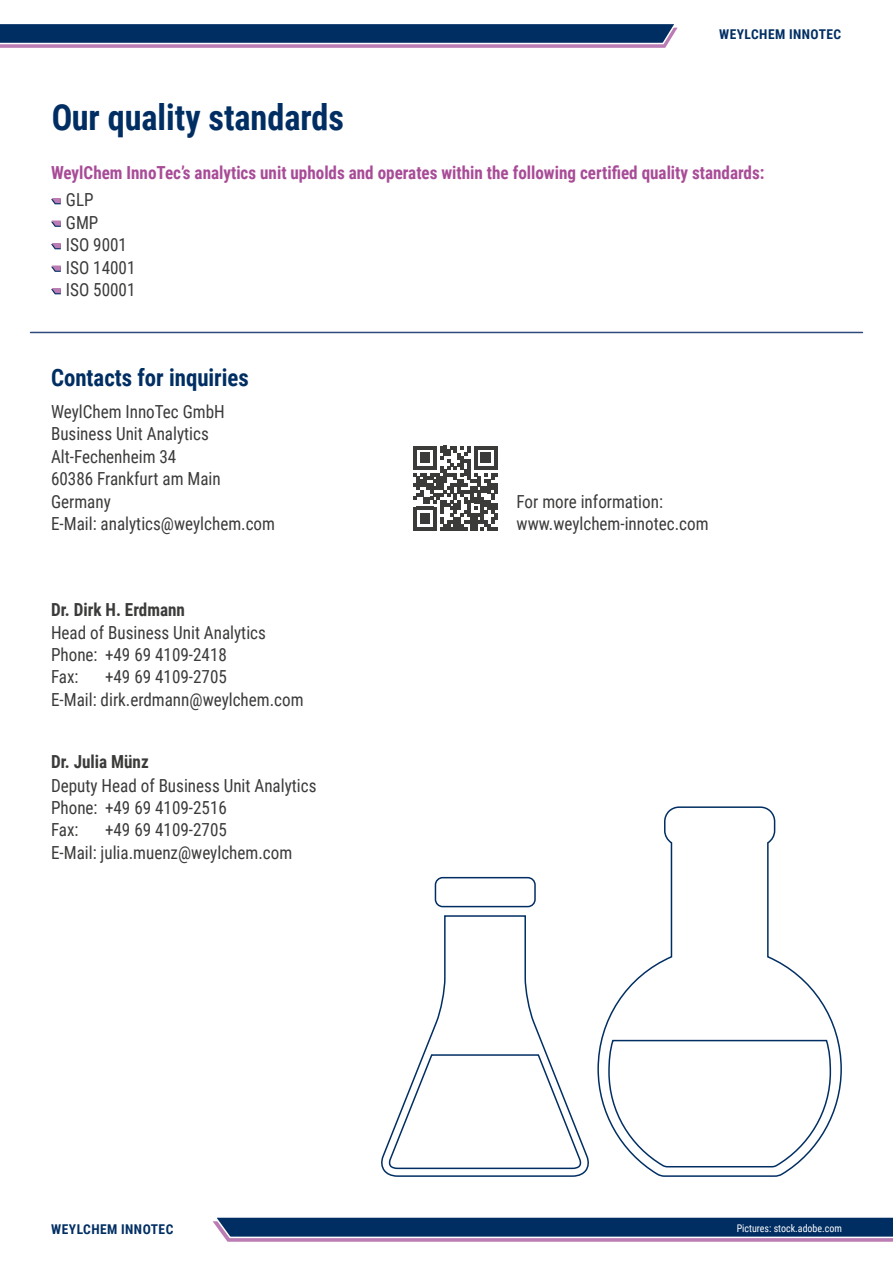
<style>
.page{position:relative;width:893px;height:1263px;background:#fff}
.page>*{position:absolute;margin:0;border:0;box-sizing:border-box;transform-origin:0 0}
.t1{font:700 36px "Roboto Condensed";color:#002e63;scale:.95 1}
.t2{font:700 24px "Roboto Condensed";color:#002e63;scale:.95 1}
.t3{font:18px/22.4px "Roboto Condensed";color:#3b3b3a;scale:.95 1}
.t4{font:700 18px "Roboto Condensed";color:#a84b97;scale:.95 1}
.t5{font:700 18px "Roboto Condensed";color:#3b3b3a;scale:.95 1}
.t6{font:700 13.5px "Roboto Condensed";letter-spacing:.035em;color:#002e63}
.t7{font:10.5px "Roboto Condensed";color:#fff;scale:.95 1}
</style>
<div class="page">
<svg style="left:0;top:24px;width:678px;height:24px;background:#314b7c"></svg>
<svg style="left:212px;top:1217px;width:681px;height:25px;background:#37507f"></svg>
<svg style="left:413px;top:446px;width:85px;height:84px"></svg>
<svg style="left:51px;top:198px;width:10px;height:6px"></svg>
<svg style="left:51px;top:220px;width:10px;height:7px"></svg>
<svg style="left:51px;top:243px;width:10px;height:6px"></svg>
<svg style="left:51px;top:265px;width:10px;height:7px"></svg>
<svg style="left:51px;top:288px;width:10px;height:6px"></svg>
<hr style="left:31px;top:332px;width:831px;height:1px;background:#2e4a7d">
<svg style="left:597px;top:806px;width:245px;height:371px"></svg>
<svg style="left:607px;top:1039px;width:225px;height:129px"></svg>
<svg style="left:381px;top:876px;width:208px;height:301px"></svg>
<h1 class="t1" style="left:51px;top:92px;width:310px">Our quality standards</h1>
<p class="t6" style="left:719px;top:25px;width:124px">WEYLCHEM INNOTEC</p>
<p class="t4" style="left:51px;top:160px;width:753px">WeylChem InnoTec’s analytics unit upholds and operates within the following certified quality standards:</p>
<p class="t3" style="left:66px;top:188px;width:75px">GLP<br>GMP<br>ISO 9001<br>ISO 14001<br>ISO 50001</p>
<h2 class="t2" style="left:51px;top:361px;width:210px">Contacts for inquiries</h2>
<p class="t3" style="left:51px;top:400px;width:237px">WeylChem InnoTec GmbH<br>Business Unit Analytics<br>Alt-Fechenheim 34<br>60386 Frankfurt am Main<br>Germany<br>E-Mail: analytics@weylchem.com</p>
<p class="t5" style="left:51px;top:597px;width:142px">Dr. Dirk H. Erdmann</p>
<p class="t3" style="left:51px;top:620px;width:228px">Head of Business Unit Analytics<br>Phone: +49 69 4109-2418<br>Fax:</p>
<p class="t3" style="left:51px;top:664px;width:267px;line-height:23.4px;text-indent:54px">+49 69 4109-2705<br>E-Mail: dirk.erdmann@weylchem.com</p>
<p class="t5" style="left:51px;top:749px;width:104px">Dr. Julia Münz</p>
<p class="t3" style="left:51px;top:773px;width:281px">Deputy Head of Business Unit Analytics<br>Phone: +49 69 4109-2516<br>Fax:</p>
<p class="t3" style="left:51px;top:817px;width:255px;line-height:23.4px;text-indent:54px">+49 69 4109-2705<br>E-Mail: julia.muenz@weylchem.com</p>
<p class="t3" style="left:517px;top:490px;width:204px;line-height:21.6px">For more information: www.weylchem-innotec.com</p>
<p class="t6" style="left:51px;top:1220px;width:124px">WEYLCHEM INNOTEC</p>
<p class="t7" style="left:737px;top:1221px;width:112px">Pictures: stock.adobe.com</p>
</div>
